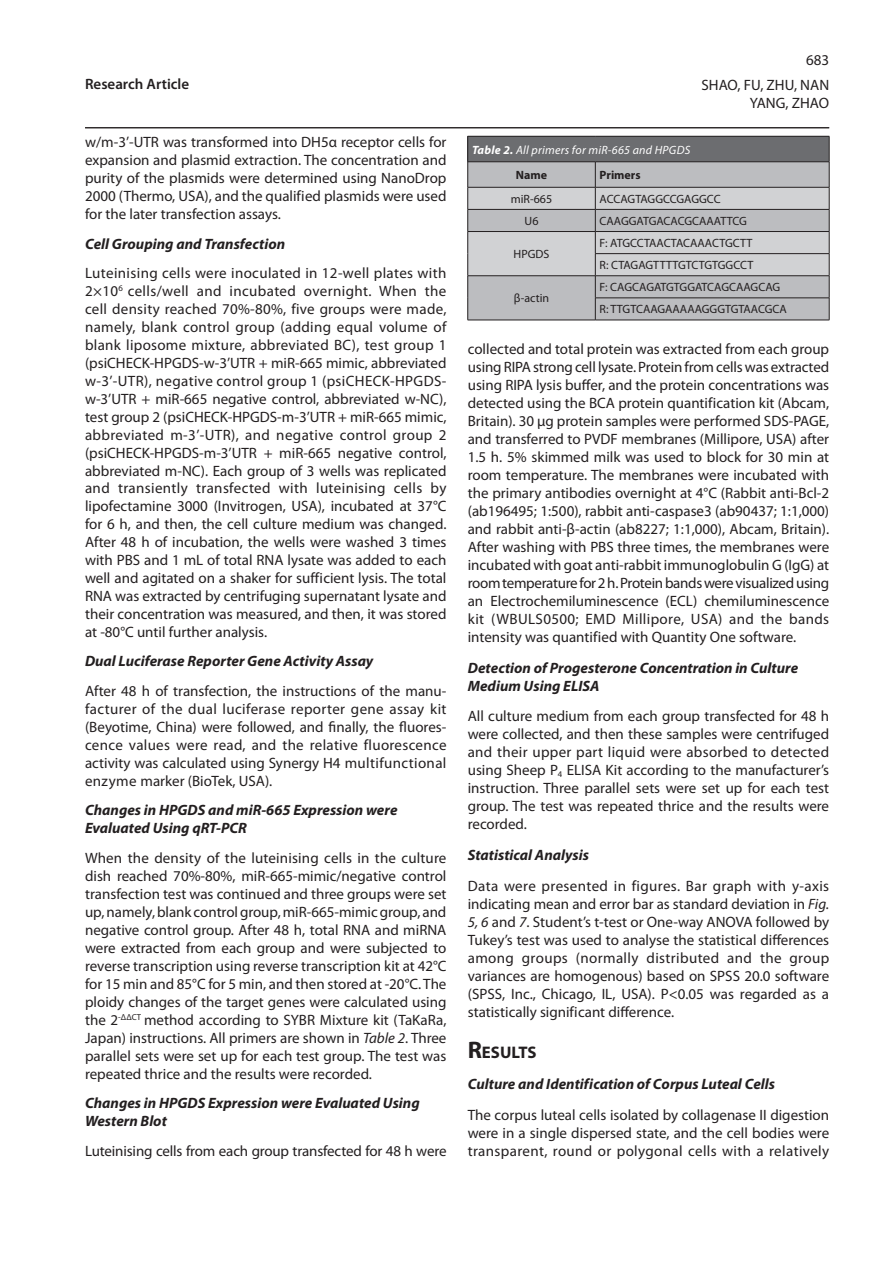
<style>
.page{position:relative;width:893px;height:1263px;background:#fff}
.page>*{position:absolute;margin:0;border:0;box-sizing:border-box;transform-origin:0 0}
.METIN{font:700 16.8px "Myriad Pro";color:#231f20}
.METIN-2{font:15px/18px "Myriad Pro";color:#231f20;text-align:justify}
.METIN-3{font:italic 700 15px/18px "Myriad Pro";color:#231f20}
.t1{font:600 15px "Myriad Pro";color:#231f20}
.TABLO{font:12px "Myriad Pro";color:#231f20}
.TABLO-2{font:italic 12px "Myriad Pro";letter-spacing:.02em;color:#fff}
.TABLO-3{font:700 12px "Myriad Pro";color:#231f20}
.s1{font-style:italic}
.s2{font-weight:700}
.s3{font-size:24px}
</style>
<div class="page">
<hr style="left:85px;top:127px;width:744px;height:1px;background:#231f20">
<hr style="left:468px;top:320px;width:127px;height:1px;background:#231f20">
<svg style="left:467px;top:136px;width:363px;height:184px;background:#b1b1b4"></svg>
<hr style="left:595px;top:320px;width:234px;height:1px;background:#231f20">
<p class="t1" style="left:85px;top:74px;width:106px">Research Article</p>
<p class="METIN-2" style="left:85px;top:133px;width:363px">w/m-3’-UTR was transformed into DH5α receptor cells for expansion and plasmid extraction. The concentration and purity of the plasmids were determined using NanoDrop 2000 (Thermo, USA), and the qualified plasmids were used for the later transfection assays.</p>
<p class="METIN-3" style="left:85px;top:234px;width:202px">Cell Grouping and Transfection</p>
<p class="METIN-2" style="left:85px;top:264px;width:363px">Luteinising cells were inoculated in 12-well plates with 2×10<sup>6</sup> cells/well and incubated overnight. When the cell density reached 70%-80%, five groups were made, namely, blank control group (adding equal volume of blank liposome mixture, abbreviated BC), test group 1 (psiCHECK-HPGDS-w-3’UTR + miR-665 mimic, abbreviated w-3’-UTR), negative control group 1 (psiCHECK-HPGDS&shy;w-3’UTR + miR-665 negative control, abbreviated w-NC), test group 2 (psiCHECK-HPGDS-m-3’UTR + miR-665 mimic, abbreviated m-3’-UTR), and negative control group 2 (psiCHECK-HPGDS-m-3’UTR + miR-665 negative control, abbreviated m-NC). Each group of 3 wells was replicated and transiently transfected with luteinising cells by lipofectamine 3000 (Invitrogen, USA), incubated at 37°C for 6 h, and then, the cell culture medium was changed.<br>After 48 h of incubation, the wells were washed 3 times with PBS and 1 mL of total RNA lysate was added to each well and agitated on a shaker for sufficient lysis. The total RNA was extracted by centrifuging supernatant lysate and their concentration was measured, and then, it was stored at -80°C until further analysis.</p>
<p class="METIN-3" style="left:85px;top:652px;width:290px">Dual Luciferase Reporter Gene Activity Assay</p>
<p class="METIN-2" style="left:85px;top:682px;width:363px">After 48 h of transfection, the instructions of the manu&shy;facturer of the dual luciferase reporter gene assay kit (Beyotime, China) were followed, and finally, the fluores&shy;cence values were read, and the relative fluorescence activity was calculated using Synergy H4 multifunctional enzyme marker (BioTek, USA).</p>
<p class="METIN-3" style="left:85px;top:801px;width:314px">Changes in HPGDS and miR-665 Expression were<br>Evaluated Using qRT-PCR</p>
<p class="METIN-2" style="left:85px;top:849px;width:363px">When the density of the luteinising cells in the culture dish reached 70%-80%, miR-665-mimic/negative control transfection test was continued and three groups were set up, namely, blank control group, miR-665-mimic group, and negative control group. After 48 h, total RNA and miRNA were extracted from each group and were subjected to reverse transcription using reverse transcription kit at 42°C for 15 min and 85°C for 5 min, and then stored at -20°C. The ploidy changes of the target genes were calculated using the 2<sup>-ΔΔCT</sup> method according to SYBR Mixture kit (TaKaRa, Japan) instructions. All primers are shown in <span class="s1">Table 2</span>. Three parallel sets were set up for each test group. The test was repeated thrice and the results were recorded.</p>
<p class="METIN-3" style="left:85px;top:1094px;width:336px">Changes in HPGDS Expression were Evaluated Using<br>Western Blot</p>
<p class="METIN-2" style="left:85px;top:1141px;width:363px">Luteinising cells from each group transfected for 48 h were</p>
<p class="METIN-2" style="left:701px;top:47px;width:129px;line-height:25px;text-align:right">683<br>SHAO, FU, ZHU, NAN</p>
<p class="METIN-2" style="left:750px;top:94px;width:81px">YANG, ZHAO</p>
<p class="TABLO-2" style="left:472px;top:142px;width:220px"><span class="s2">Table 2.</span> All primers for miR-665 and HPGDS</p>
<p class="TABLO-3" style="left:516px;top:168px;width:33px">Name</p>
<p class="TABLO-3" style="left:600px;top:168px;width:43px">Primers</p>
<p class="TABLO" style="left:511px;top:191px;width:43px">miR-665</p>
<p class="TABLO" style="left:600px;top:191px;width:123px">ACCAGTAGGCCGAGGCC</p>
<p class="TABLO" style="left:525px;top:214px;width:15px">U6</p>
<p class="TABLO" style="left:600px;top:214px;width:149px">CAAGGATGACACGCAAATTCG</p>
<p class="TABLO" style="left:514px;top:247px;width:37px">HPGDS</p>
<p class="TABLO" style="left:600px;top:236px;width:154px">F: ATGCCTAACTACAAACTGCTT</p>
<p class="TABLO" style="left:600px;top:258px;width:155px">R: CTAGAGTTTTGTCTGTGGCCT</p>
<p class="TABLO" style="left:514px;top:291px;width:37px">β-actin</p>
<p class="TABLO" style="left:600px;top:280px;width:182px">F: CAGCAGATGTGGATCAGCAAGCAG</p>
<p class="TABLO" style="left:600px;top:302px;width:189px">R: TTGTCAAGAAAAAGGGTGTAACGCA</p>
<p class="METIN-2" style="left:468px;top:339px;width:363px">collected and total protein was extracted from each group using RIPA strong cell lysate. Protein from cells was extracted using RIPA lysis buffer, and the protein concentrations was detected using the BCA protein quantification kit (Abcam, Britain). 30 µg protein samples were performed SDS-PAGE, and transferred to PVDF membranes (Millipore, USA) after 1.5 h. 5% skimmed milk was used to block for 30 min at room temperature. The membranes were incubated with the primary antibodies overnight at 4°C (Rabbit anti-Bcl-2 (ab196495; 1:500), rabbit anti-caspase3 (ab90437; 1:1,000) and rabbit anti-β-actin (ab8227; 1:1,000), Abcam, Britain).<br>After washing with PBS three times, the membranes were incubated with goat anti-rabbit immunoglobulin G (IgG) at room temperature for 2 h. Protein bands were visualized using an Electrochemiluminescence (ECL) chemiluminescence kit (WBULS0500; EMD Millipore, USA) and the bands intensity was quantified with Quantity One software.</p>
<p class="METIN-3" style="left:468px;top:658px;width:332px">Detection of Progesterone Concentration in Culture<br>Medium Using ELISA</p>
<p class="METIN-2" style="left:468px;top:707px;width:363px">All culture medium from each group transfected for 48 h were collected, and then these samples were centrifuged and their upper part liquid were absorbed to detected using Sheep P<sub>4</sub> ELISA Kit according to the manufacturer’s instruction. Three parallel sets were set up for each test group. The test was repeated thrice and the results were recorded.</p>
<p class="METIN-3" style="left:468px;top:845px;width:123px">Statistical Analysis</p>
<p class="METIN-2" style="left:468px;top:876px;width:363px">Data were presented in figures. Bar graph with y-axis indicating mean and error bar as standard deviation in <span class="s1">Fig.<br>5, 6</span> and <span class="s1">7</span>. Student’s t-test or One-way ANOVA followed by Tukey’s test was used to analyse the statistical differences among groups (normally distributed and the group variances are homogenous) based on SPSS 20.0 software (SPSS, Inc., Chicago, IL, USA). P&lt;0.05 was regarded as a statistically significant difference.</p>
<p class="METIN" style="left:468px;top:1043px;width:70px"><span class="s3">R</span>ESULTS</p>
<p class="METIN-3" style="left:468px;top:1075px;width:309px">Culture and Identification of Corpus Luteal Cells</p>
<p class="METIN-2" style="left:468px;top:1106px;width:363px">The corpus luteal cells isolated by collagenase II digestion were in a single dispersed state, and the cell bodies were transparent, round or polygonal cells with a relatively</p>
</div>
